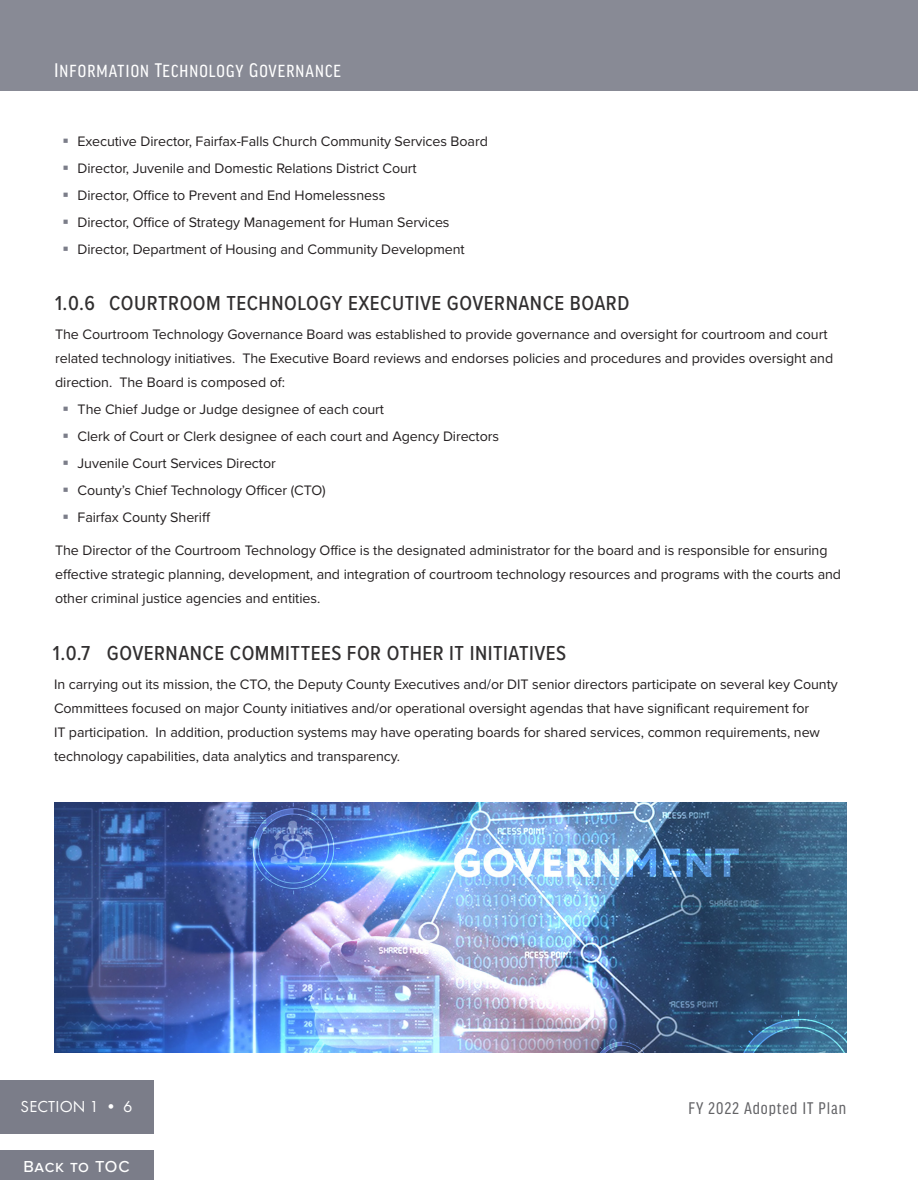
<style>
.page{position:relative;width:918px;height:1188px;background:#fff}
.page>*{position:absolute;margin:0;border:0;box-sizing:border-box;transform-origin:0 0}
.t1{font:500 21px "Proxima Nova Cond";letter-spacing:.025em;color:#312f30}
.t2{font:condensed 21px "Good Headline Pro";letter-spacing:.05em;color:#fff}
.t3{font:condensed 18px "Good Headline Pro";letter-spacing:.05em;color:#636366}
.t4{font:16.5px "Futura PT";color:#fff}
.t5{font:500 16.5px "Proxima Nova";letter-spacing:.035em;color:#fff}
.Paragraph{font:14.25px/24px "Proxima Nova";letter-spacing:-.005em;color:#231f20}
.Bullet_List{font:14.25px "Proxima Nova";letter-spacing:-.005em;color:#231f20}
</style>
<div class="page">
<div style="left:0;top:1080px;width:153px;height:54px;background:#7b7d89"></div>
<div style="left:0;top:1150px;width:153px;height:30px;background:#7b7d89"></div>
<div style="left:0;top:0;width:918px;height:90px;background:#888a95"></div>
<img style="left:54px;top:803px;width:793px;height:250px">
<h1 class="t2" style="left:54px;top:59px;width:288px">Information Technology Governance</h1>
<p class="Bullet_List" style="left:78px;top:131px;width:412px">Executive Director, Fairfax-Falls Church Community Services Board</p>
<p class="Bullet_List" style="left:78px;top:158px;width:341px">Director, Juvenile and Domestic Relations District Court</p>
<p class="Bullet_List" style="left:78px;top:185px;width:309px">Director, Office to Prevent and End Homelessness</p>
<p class="Bullet_List" style="left:78px;top:212px;width:373px">Director, Office of Strategy Management for Human Services</p>
<p class="Bullet_List" style="left:78px;top:239px;width:389px">Director, Department of Housing and Community Development</p>
<h3 class="t1" style="left:55px;top:288px;width:576px">1.0.6 COURTROOM TECHNOLOGY EXECUTIVE GOVERNANCE BOARD</h3>
<p class="Paragraph" style="left:55px;top:322px;width:780px">The Courtroom Technology Governance Board was established to provide governance and oversight for courtroom and court related technology initiatives. The Executive Board reviews and endorses policies and procedures and provides oversight and direction. The Board is composed of:</p>
<p class="Bullet_List" style="left:78px;top:399px;width:308px">The Chief Judge or Judge designee of each court</p>
<p class="Bullet_List" style="left:78px;top:426px;width:423px">Clerk of Court or Clerk designee of each court and Agency Directors</p>
<p class="Bullet_List" style="left:78px;top:453px;width:200px">Juvenile Court Services Director</p>
<p class="Bullet_List" style="left:78px;top:480px;width:250px">County’s Chief Technology Officer (CTO)</p>
<p class="Bullet_List" style="left:78px;top:507px;width:134px">Fairfax County Sheriff</p>
<p class="Paragraph" style="left:55px;top:538px;width:788px">The Director of the Courtroom Technology Office is the designated administrator for the board and is responsible for ensuring effective strategic planning, development, and integration of courtroom technology resources and programs with the courts and other criminal justice agencies and entities.</p>
<h3 class="t1" style="left:53px;top:637px;width:515px">1.0.7 GOVERNANCE COMMITTEES FOR OTHER IT INITIATIVES</h3>
<p class="Paragraph" style="left:54px;top:672px;width:785px">In carrying out its mission, the CTO, the Deputy County Executives and/or DIT senior directors participate on several key County Committees focused on major County initiatives and/or operational oversight agendas that have significant requirement for<br>IT participation. In addition, production systems may have operating boards for shared services, common requirements, new technology capabilities, data analytics and transparency.</p>
<p class="t4" style="left:21px;top:1097px;width:113px">SECTION 1 • 6</p>
<p class="t3" style="left:688px;top:1098px;width:159px">FY 2022 Adopted IT Plan</p>
<p class="t5" style="left:23px;top:1154px;width:108px">Back to TOC</p>
</div>
